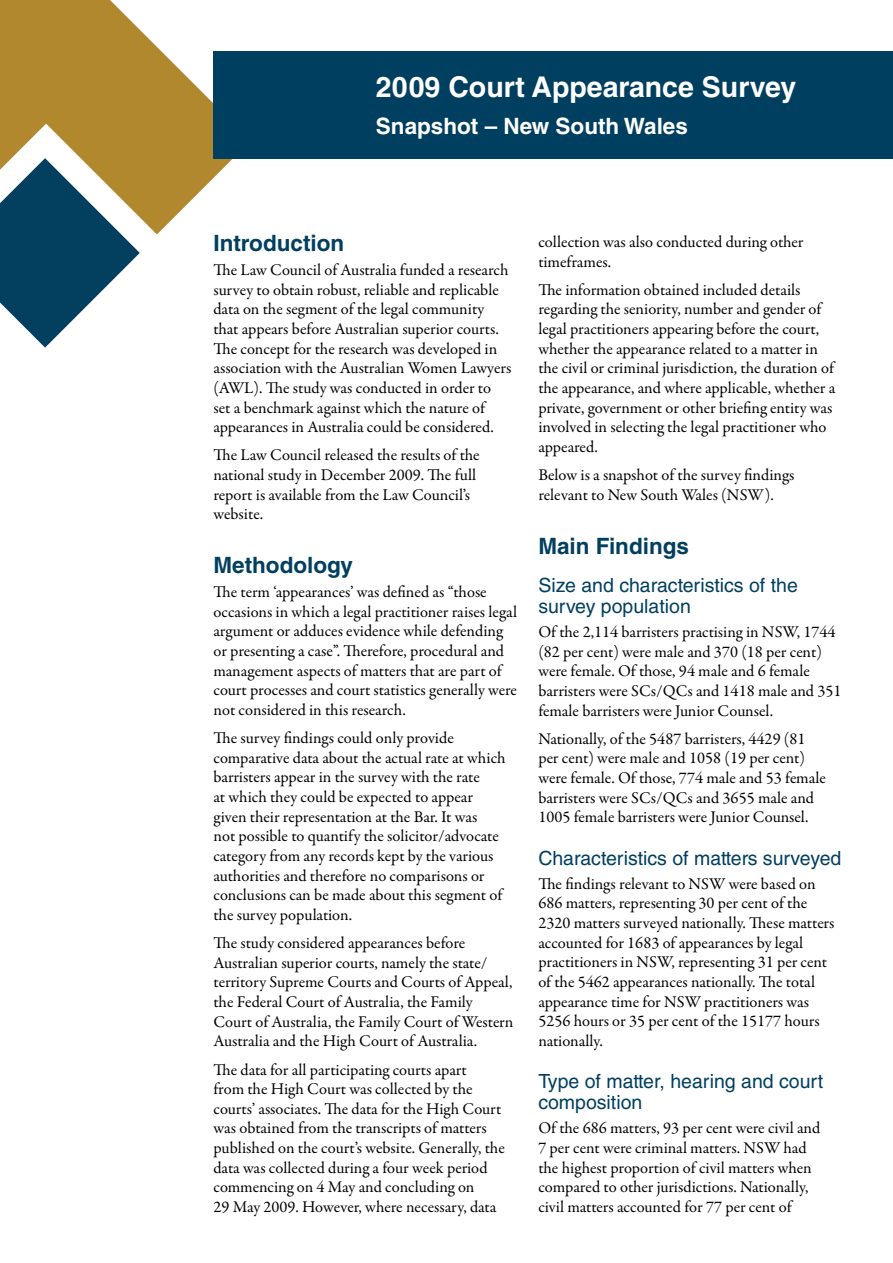
<style>
.page{position:relative;width:893px;height:1263px;background:#fff}
.page>*{position:absolute;margin:0;border:0;box-sizing:border-box;transform-origin:0 0}
.t1{font:700 28.5px "Helvetica LT Std";color:#fff}
.t2{font:700 22.5px "Helvetica LT Std";color:#003f5f}
.t3{font:700 22.5px "Helvetica LT Std";color:#fff}
.t4{font:19.5px/21.1px "Helvetica LT Std";color:#003f5f}
.t5{font:16.5px/19.6px "Garamond Premr Pro";color:#000}
</style>
<div class="page">
<svg style="left:0;top:0;width:233px;height:234px;fill:#b1882e"></svg>
<svg style="left:0;top:158px;width:140px;height:190px"></svg>
<div style="left:213px;top:51px;width:680px;height:108px;background:#003f5f"></div>
<h1 class="t1" style="left:376px;top:70px;width:422px">2009 Court Appearance Survey</h1>
<h2 class="t3" style="left:376px;top:112px;width:314px">Snapshot – New South Wales</h2>
<h2 class="t2" style="left:213px;top:229px;width:132px">Introduction</h2>
<p class="t5" style="left:213px;top:260px;width:299px">The Law Council of Australia funded a research survey to obtain robust, reliable and replicable data on the segment of the legal community that appears before Australian superior courts.<br>The concept for the research was developed in association with the Australian Women Lawyers (AWL). The study was conducted in order to set a benchmark against which the nature of appearances in Australia could be considered.</p>
<p class="t5" style="left:213px;top:446px;width:268px">The Law Council released the results of the national study in December 2009. The full report is available from the Law Council’s website.</p>
<h2 class="t2" style="left:213px;top:551px;width:141px">Methodology</h2>
<p class="t5" style="left:213px;top:582px;width:305px">The term ‘appearances’ was defined as “those occasions in which a legal practitioner raises legal argument or adduces evidence while defending or presenting a case”. Therefore, procedural and management aspects of matters that are part of court processes and court statistics generally were not considered in this research.</p>
<p class="t5" style="left:213px;top:728px;width:294px">The survey findings could only provide comparative data about the actual rate at which barristers appear in the survey with the rate<br>at which they could be expected to appear given their representation at the Bar. It was<br>not possible to quantify the solicitor/advocate category from any records kept by the various authorities and therefore no comparisons or conclusions can be made about this segment of the survey population.</p>
<p class="t5" style="left:213px;top:933px;width:301px">The study considered appearances before Australian superior courts, namely the state/ territory Supreme Courts and Courts of Appeal, the Federal Court of Australia, the Family Court of Australia, the Family Court of Western Australia and the High Court of Australia.</p>
<p class="t5" style="left:213px;top:1060px;width:293px">The data for all participating courts apart<br>from the High Court was collected by the courts’ associates. The data for the High Court was obtained from the transcripts of matters published on the court’s website. Generally, the data was collected during a four week period commencing on 4 May and concluding on<br>29 May 2009. However, where necessary, data</p>
<p class="t5" style="left:538px;top:232px;width:267px">collection was also conducted during other timeframes.</p>
<p class="t5" style="left:538px;top:280px;width:298px">The information obtained included details regarding the seniority, number and gender of legal practitioners appearing before the court, whether the appearance related to a matter in the civil or criminal jurisdiction, the duration of the appearance, and where applicable, whether a private, government or other briefing entity was involved in selecting the legal practitioner who appeared.</p>
<p class="t5" style="left:538px;top:466px;width:258px">Below is a snapshot of the survey findings relevant to New South Wales (NSW).</p>
<h2 class="t2" style="left:538px;top:532px;width:152px">Main Findings</h2>
<p class="t4" style="left:538px;top:574px;width:261px">Size and characteristics of the survey population</p>
<p class="t5" style="left:538px;top:622px;width:305px">Of the 2,114 barristers practising in NSW, 1744 (82 per cent) were male and 370 (18 per cent) were female. Of those, 94 male and 6 female barristers were SCs/QCs and 1418 male and 351 female barristers were Junior Counsel.</p>
<p class="t5" style="left:538px;top:729px;width:289px">Nationally, of the 5487 barristers, 4429 (81 per cent) were male and 1058 (19 per cent) were female. Of those, 774 male and 53 female barristers were SCs/QCs and 3655 male and 1005 female barristers were Junior Counsel.</p>
<p class="t4" style="left:538px;top:847px;width:305px">Characteristics of matters surveyed</p>
<p class="t5" style="left:538px;top:874px;width:298px">The findings relevant to NSW were based on 686 matters, representing 30 per cent of the 2320 matters surveyed nationally. These matters accounted for 1683 of appearances by legal practitioners in NSW, representing 31 per cent of the 5462 appearances nationally. The total appearance time for NSW practitioners was 5256 hours or 35 per cent of the 15177 hours nationally.</p>
<p class="t4" style="left:538px;top:1071px;width:286px">Type of matter, hearing and court composition</p>
<p class="t5" style="left:538px;top:1119px;width:284px">Of the 686 matters, 93 per cent were civil and 7 per cent were criminal matters. NSW had the highest proportion of civil matters when compared to other jurisdictions. Nationally, civil matters accounted for 77 per cent of</p>
</div>
